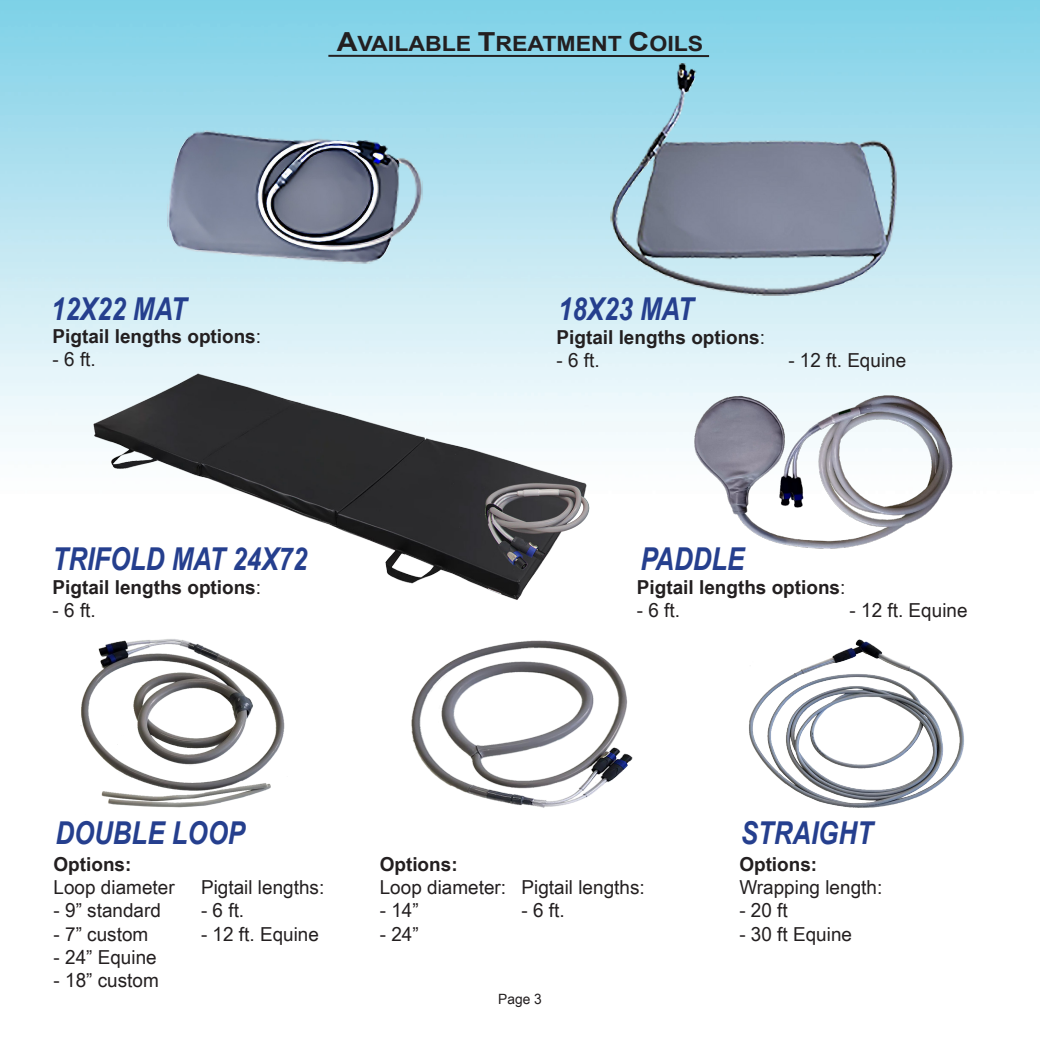
<style>
.page{position:relative;width:1040px;height:1040px;background:#fff}
.page>*{position:absolute;margin:0;border:0;box-sizing:border-box;transform-origin:0 0}
.t1{font:italic 700 31.5px "Arial Narrow";color:#253f8e}
.t2{font:700 21px "Arial";color:#231f20;scale:1.1 1}
.t3{font:19.25px "Arial Narrow";color:#231f20;scale:1.2 1}
.t4{font:700 19.25px "Arial Narrow";color:#231f20;scale:1.2 1}
.t5{font:14.17px "Arial Narrow";color:#231f20;scale:1.19 1}
.s1{font-size:26.25px}
.s2{font-weight:400}
</style>
<div class="page">
<img style="left:164px;top:130px;width:260px;height:138px">
<img style="left:610px;top:63px;width:286px;height:232px">
<img style="left:54px;top:366px;width:562px;height:234px">
<img style="left:692px;top:395px;width:260px;height:153px">
<img style="left:80px;top:638px;width:208px;height:170px">
<img style="left:411px;top:640px;width:222px;height:168px">
<img style="left:748px;top:639px;width:217px;height:169px">
<hr style="left:328px;top:55px;width:381px;height:2px;background:#231f20">
<p class="t2" style="left:337px;top:28px;width:335px"><span class="s1">A</span>VAILABLE <span class="s1">T</span>REATMENT <span class="s1">C</span>OILS</p>
<p class="t1" style="left:51px;top:285px;width:137px">12X22 MAT</p>
<p class="t1" style="left:558px;top:285px;width:137px">18X23 MAT</p>
<p class="t4" style="left:556px;top:322px;width:175px">Pigtail lengths options<span class="s2">:</span></p>
<p class="t3" style="left:556px;top:346px;width:37px">- 6 ft.</p>
<p class="t3" style="left:788px;top:346px;width:100px">- 12 ft. Equine</p>
<p class="t4" style="left:53px;top:322px;width:175px">Pigtail lengths options<span class="s2">:</span></p>
<p class="t3" style="left:53px;top:345px;width:37px">- 6 ft.</p>
<p class="t1" style="left:53px;top:535px;width:256px">TRIFOLD MAT 24X72</p>
<p class="t1" style="left:640px;top:535px;width:105px">PADDLE</p>
<p class="t4" style="left:637px;top:573px;width:175px">Pigtail lengths options<span class="s2">:</span></p>
<p class="t3" style="left:637px;top:596px;width:37px">- 6 ft.</p>
<p class="t3" style="left:849px;top:596px;width:100px">- 12 ft. Equine</p>
<p class="t4" style="left:53px;top:573px;width:175px">Pigtail lengths options<span class="s2">:</span></p>
<p class="t3" style="left:53px;top:596px;width:37px">- 6 ft.</p>
<p class="t1" style="left:56px;top:809px;width:191px">DOUBLE LOOP</p>
<p class="t4" style="left:54px;top:849px;width:66px">Options:</p>
<p class="t3" style="left:54px;top:873px;width:102px">Loop diameter</p>
<p class="t3" style="left:54px;top:896px;width:91px">- 9” standard</p>
<p class="t3" style="left:54px;top:919px;width:80px">- 7” custom</p>
<p class="t3" style="left:54px;top:942px;width:87px">- 24” Equine</p>
<p class="t3" style="left:54px;top:965px;width:89px">- 18” custom</p>
<p class="t3" style="left:201px;top:873px;width:104px">Pigtail lengths:</p>
<p class="t3" style="left:201px;top:896px;width:37px">- 6 ft.</p>
<p class="t3" style="left:201px;top:919px;width:100px">- 12 ft. Equine</p>
<p class="t4" style="left:380px;top:849px;width:66px">Options:</p>
<p class="t3" style="left:380px;top:873px;width:107px">Loop diameter:</p>
<p class="t3" style="left:380px;top:896px;width:34px">- 14”</p>
<p class="t3" style="left:380px;top:919px;width:34px">- 24”</p>
<p class="t3" style="left:521px;top:873px;width:104px">Pigtail lengths:</p>
<p class="t3" style="left:521px;top:896px;width:37px">- 6 ft.</p>
<p class="t5" style="left:498px;top:988px;width:38px">Page 3</p>
<p class="t1" style="left:740px;top:809px;width:134px">STRAIGHT</p>
<p class="t4" style="left:739px;top:849px;width:66px">Options:</p>
<p class="t3" style="left:739px;top:873px;width:121px">Wrapping length:</p>
<p class="t3" style="left:739px;top:896px;width:42px">- 20 ft</p>
<p class="t3" style="left:739px;top:919px;width:95px">- 30 ft Equine</p>
</div>
